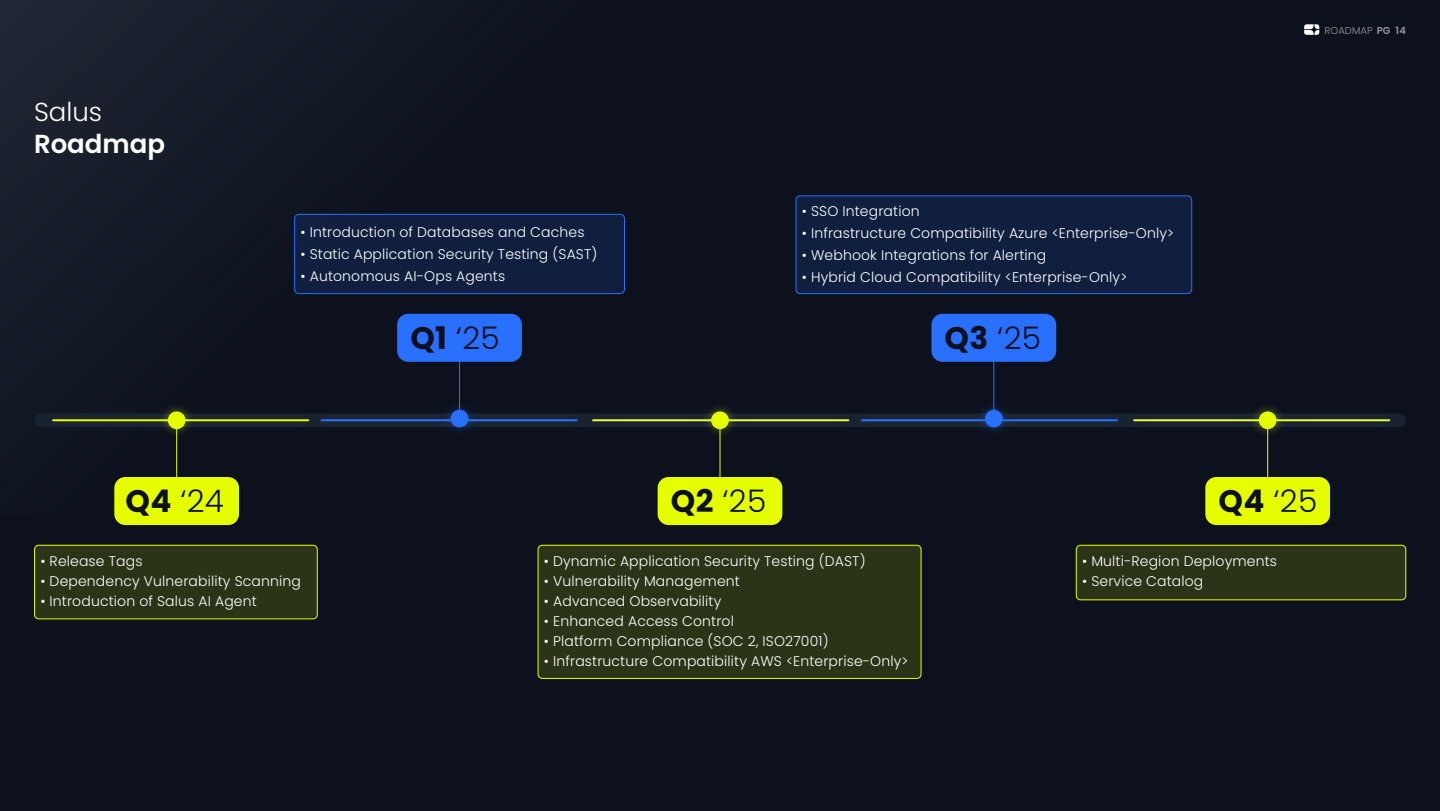
<style>
.page{position:relative;width:1440px;height:811px;background:#0c111d}
.page>*{position:absolute;margin:0;border:0;box-sizing:border-box;transform-origin:0 0}
.t1{font:300 31.2px "Poppins";letter-spacing:.01em;color:#0c111d}
.t2{font:600 26px "Poppins";color:#fff}
.t3{font:300 26px "Poppins";color:#fff}
.t4{font:300 14px "Poppins";letter-spacing:.01em;color:#fff}
.t5{font:300 10px "Poppins";letter-spacing:.01em;color:#94969c}
.s1{font-weight:700}
.s2{font-weight:600}
</style>
<div class="page">
<div style="left:0;top:0;width:815px;height:516px;background:linear-gradient(to right,#151b28,#090e1a)"></div>
<div style="left:310px;top:407px;width:278px;height:27px;background:#131b28"></div>
<hr style="left:321px;top:419px;width:256px;height:2px;background:#2970ff">
<div style="left:42px;top:407px;width:278px;height:27px;background:#344054;opacity:.79"></div>
<hr style="left:53px;top:419px;width:255px;height:2px;background:#e5ff00">
<div style="left:582px;top:407px;width:278px;height:27px;background:#131b28"></div>
<hr style="left:593px;top:419px;width:255px;height:2px;background:#eaff33">
<div style="left:850px;top:407px;width:278px;height:27px;background:#131b28"></div>
<hr style="left:862px;top:419px;width:255px;height:2px;background:#2970ff">
<div style="left:1123px;top:407px;width:278px;height:27px;background:#131b28"></div>
<hr style="left:1134px;top:419px;width:255px;height:2px;background:#eaff33">
<div style="left:159px;top:402px;width:36px;height:36px;background:#e5ff00;opacity:.47"></div>
<div style="left:168px;top:412px;width:17px;height:16px;background:#e5ff00;border-radius:50%"></div>
<div style="left:168px;top:412px;width:17px;height:17px;border:1px solid #e5ff00;border-radius:50%"></div>
<hr style="left:176px;top:424px;width:1px;height:81px;background:#e5ff00">
<div style="left:114px;top:477px;width:125px;height:48px;background:#e5ff00;border-radius:11px"></div>
<div style="left:702px;top:402px;width:36px;height:36px;background:#e5ff00;opacity:.47"></div>
<div style="left:712px;top:412px;width:16px;height:16px;background:#e5ff00;border-radius:50%"></div>
<div style="left:711px;top:412px;width:18px;height:17px;border:1px solid #e5ff00;border-radius:50%"></div>
<hr style="left:720px;top:424px;width:1px;height:81px;background:#e5ff00">
<div style="left:658px;top:477px;width:124px;height:48px;background:#e5ff00;border-radius:11px"></div>
<div style="left:1250px;top:402px;width:36px;height:36px;background:#e5ff00;opacity:.47"></div>
<div style="left:1259px;top:412px;width:17px;height:16px;background:#e5ff00;border-radius:50%"></div>
<div style="left:1259px;top:412px;width:17px;height:17px;border:1px solid #e5ff00;border-radius:50%"></div>
<hr style="left:1267px;top:424px;width:1px;height:81px;background:#e5ff00">
<div style="left:1205px;top:477px;width:125px;height:48px;background:#e5ff00;border-radius:11px"></div>
<div style="left:441px;top:400px;width:36px;height:37px;background:#2970ff;opacity:.47"></div>
<div style="left:451px;top:410px;width:17px;height:17px;background:#2970ff;border-radius:50%"></div>
<div style="left:451px;top:410px;width:17px;height:17px;border:1px solid #2970ff;border-radius:50%"></div>
<hr style="left:459px;top:333px;width:1px;height:82px;background:#2970ff">
<div style="left:397px;top:314px;width:125px;height:48px;background:#2970ff;border-radius:11px"></div>
<div style="left:976px;top:400px;width:36px;height:37px;background:#2970ff;opacity:.47"></div>
<div style="left:986px;top:410px;width:16px;height:17px;background:#2970ff;border-radius:50%"></div>
<div style="left:985px;top:410px;width:17px;height:17px;border:1px solid #2970ff;border-radius:50%"></div>
<hr style="left:994px;top:333px;width:1px;height:82px;background:#2970ff">
<div style="left:931px;top:314px;width:125px;height:48px;background:#2970ff;border-radius:11px"></div>
<div style="left:295px;top:214px;width:329px;height:79px;background:#101f3e;border-radius:4px"></div>
<div style="left:294px;top:214px;width:331px;height:80px;border:1px solid #2970ff;border-radius:4px"></div>
<div style="left:796px;top:196px;width:396px;height:97px;background:#101f3e;border-radius:4px"></div>
<div style="left:796px;top:196px;width:396px;height:98px;border:1px solid #2970ff;border-radius:4px"></div>
<div style="left:35px;top:545px;width:282px;height:74px;background:#2c3418;border-radius:4px"></div>
<div style="left:34px;top:545px;width:283px;height:74px;border:1px solid #e5ff00;border-radius:4px"></div>
<div style="left:1076px;top:545px;width:330px;height:55px;background:#2c3418;border-radius:4px"></div>
<div style="left:1076px;top:545px;width:330px;height:55px;border:1px solid #e5ff00;border-radius:4px"></div>
<div style="left:538px;top:545px;width:383px;height:133px;background:#2c3418;border-radius:4px"></div>
<div style="left:538px;top:545px;width:383px;height:133px;border:1px solid #e5ff00;border-radius:4px"></div>
<svg style="left:1304px;top:24px;width:16px;height:11px"></svg>
<h2 class="t3" style="left:34px;top:97px;width:70px">Salus</h2>
<h2 class="t2" style="left:34px;top:129px;width:133px">Roadmap</h2>
<p class="t4" style="left:300px;top:223px;width:286px">• Introduction of Databases and Caches</p>
<p class="t4" style="left:300px;top:245px;width:298px">• Static Application Security Testing (SAST)</p>
<p class="t4" style="left:300px;top:267px;width:206px">• Autonomous AI-Ops Agents</p>
<p class="t4" style="left:802px;top:203px;width:119px">• SSO Integration</p>
<p class="t4" style="left:802px;top:225px;width:374px">• Infrastructure Compatibility Azure &lt;Enterprise-Only&gt;</p>
<p class="t4" style="left:802px;top:247px;width:246px">• Webhook Integrations for Alerting</p>
<p class="t4" style="left:802px;top:269px;width:327px">• Hybrid Cloud Compatibility &lt;Enterprise-Only&gt;</p>
<h1 class="t1" style="left:410px;top:320px;width:91px"><span class="s1">Q1</span> ‘25</h1>
<h1 class="t1" style="left:945px;top:320px;width:98px"><span class="s1">Q3</span> ‘25</h1>
<p class="t5" style="left:1324px;top:25px;width:83px">ROADMAP <span class="s2">PG 14</span></p>
<h1 class="t1" style="left:126px;top:483px;width:100px"><span class="s1">Q4</span> ‘24</h1>
<h1 class="t1" style="left:671px;top:483px;width:97px"><span class="s1">Q2</span> ‘25</h1>
<h1 class="t1" style="left:1219px;top:483px;width:100px"><span class="s1">Q4</span> ‘25</h1>
<p class="t4" style="left:40px;top:553px;width:104px">• Release Tags</p>
<p class="t4" style="left:40px;top:573px;width:262px">• Dependency Vulnerability Scanning</p>
<p class="t4" style="left:40px;top:593px;width:218px">• Introduction of Salus AI Agent</p>
<p class="t4" style="left:544px;top:553px;width:323px">• Dynamic Application Security Testing (DAST)</p>
<p class="t4" style="left:544px;top:573px;width:197px">• Vulnerability Management</p>
<p class="t4" style="left:544px;top:593px;width:179px">• Advanced Observability</p>
<p class="t4" style="left:544px;top:613px;width:191px">• Enhanced Access Control</p>
<p class="t4" style="left:544px;top:633px;width:286px">• Platform Compliance (SOC 2, ISO27001)</p>
<p class="t4" style="left:544px;top:653px;width:366px">• Infrastructure Compatibility AWS &lt;Enterprise-Only&gt;</p>
<p class="t4" style="left:1082px;top:553px;width:196px">• Multi-Region Deployments</p>
<p class="t4" style="left:1082px;top:573px;width:123px">• Service Catalog</p>
</div>
